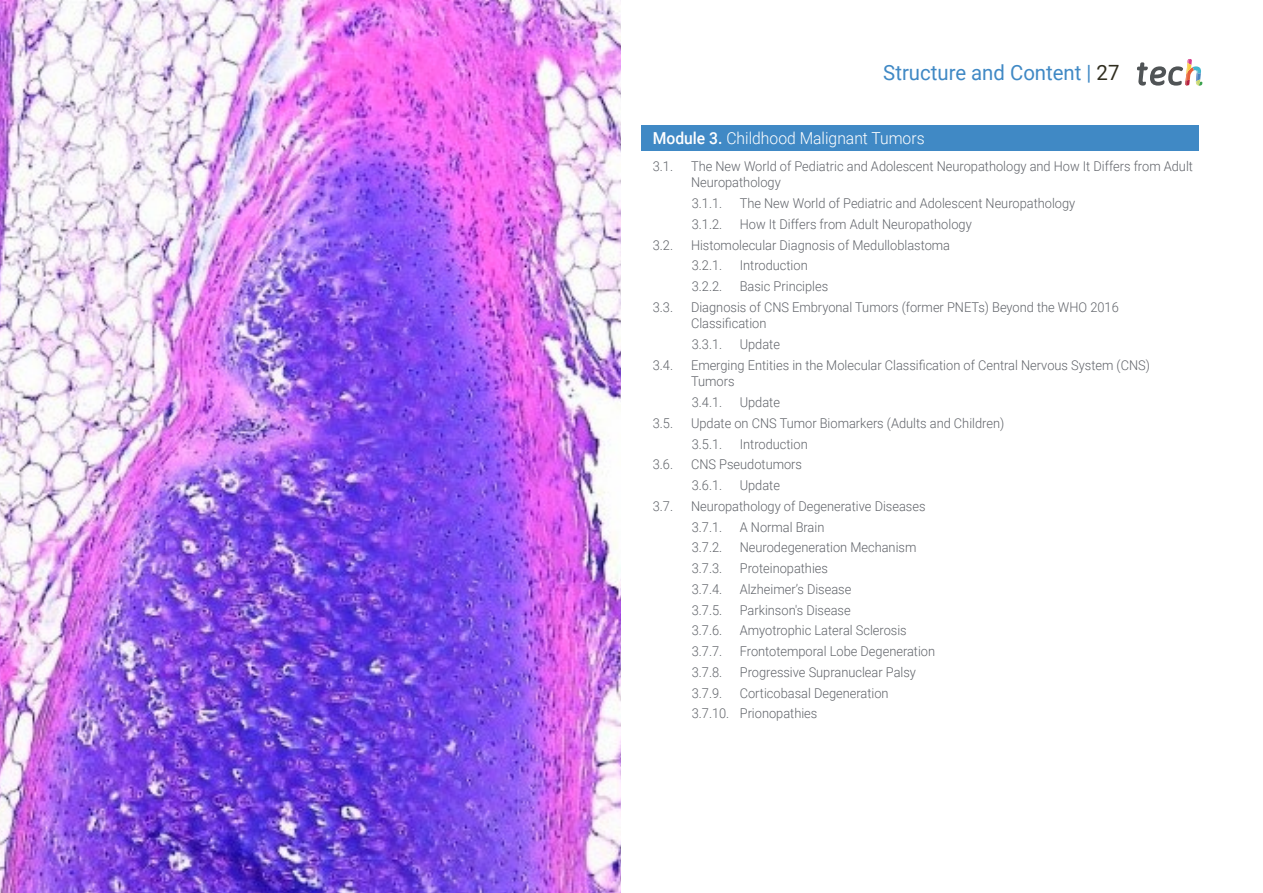
<style>
.page{position:relative;width:1263px;height:893px;background:#fff}
.page>*{position:absolute;margin:0;border:0;box-sizing:border-box;transform-origin:0 0}
.t1{font:21px "Roboto";color:#4089c5}
.t2{font:300 16.5px "Roboto";color:#fff;scale:.95 1}
.t3{font:300 13.5px/20.7px "Roboto";color:#61646a;scale:.95 1}
.s1{color:#312e20}
.s2{font-weight:500}
</style>
<div class="page">
<svg style="left:1137px;top:59px;width:65px;height:27px"></svg>
<div style="left:642px;top:125px;width:557px;height:25px;background:#4089c5"></div>
<img style="left:0;top:0;width:621px;height:893px">
<h1 class="t1" style="left:883px;top:57px;width:238px">Structure and Content | <span class="s1">27</span></h1>
<p class="t2" style="left:653px;top:126px;width:288px"><span class="s2">Module 3.</span> Childhood Malignant Tumors</p>
<p class="t3" style="left:653px;top:155px;width:23px">3.1.</p>
<p class="t3" style="left:691px;top:157px;width:530px;line-height:16.5px">The New World of Pediatric and Adolescent Neuropathology and How It Differs from Adult<br>Neuropathology</p>
<p class="t3" style="left:692px;top:192px;width:34px">3.1.1.</p>
<p class="t3" style="left:740px;top:192px;width:355px">The New World of Pediatric and Adolescent Neuropathology</p>
<p class="t3" style="left:692px;top:213px;width:34px">3.1.2.</p>
<p class="t3" style="left:740px;top:213px;width:246px">How It Differs from Adult Neuropathology</p>
<p class="t3" style="left:653px;top:234px;width:23px">3.2.</p>
<p class="t3" style="left:691px;top:234px;width:274px">Histomolecular Diagnosis of Medulloblastoma<br>3.2.1.</p>
<p class="t3" style="left:740px;top:255px;width:73px">Introduction</p>
<p class="t3" style="left:692px;top:275px;width:34px">3.2.2.</p>
<p class="t3" style="left:740px;top:275px;width:95px">Basic Principles</p>
<p class="t3" style="left:653px;top:296px;width:23px">3.3.</p>
<p class="t3" style="left:691px;top:298px;width:452px;line-height:16.5px">Diagnosis of CNS Embryonal Tumors (former PNETs) Beyond the WHO 2016<br>Classification</p>
<p class="t3" style="left:692px;top:333px;width:34px">3.3.1.</p>
<p class="t3" style="left:740px;top:333px;width:44px">Update</p>
<p class="t3" style="left:653px;top:354px;width:23px">3.4.</p>
<p class="t3" style="left:691px;top:356px;width:484px;line-height:16.5px">Emerging Entities in the Molecular Classification of Central Nervous System (CNS)<br>Tumors</p>
<p class="t3" style="left:692px;top:391px;width:34px">3.4.1.</p>
<p class="t3" style="left:740px;top:391px;width:44px">Update</p>
<p class="t3" style="left:653px;top:412px;width:23px">3.5.</p>
<p class="t3" style="left:691px;top:412px;width:331px">Update on CNS Tumor Biomarkers (Adults and Children)<br>3.5.1.</p>
<p class="t3" style="left:740px;top:433px;width:73px">Introduction</p>
<p class="t3" style="left:653px;top:454px;width:23px">3.6.</p>
<p class="t3" style="left:691px;top:454px;width:118px">CNS Pseudotumors<br>3.6.1.</p>
<p class="t3" style="left:740px;top:474px;width:44px">Update</p>
<p class="t3" style="left:653px;top:495px;width:23px">3.7.</p>
<p class="t3" style="left:691px;top:495px;width:248px">Neuropathology of Degenerative Diseases<br>3.7.1.</p>
<p class="t3" style="left:740px;top:516px;width:91px">A Normal Brain</p>
<p class="t3" style="left:692px;top:537px;width:34px">3.7.2.</p>
<p class="t3" style="left:740px;top:537px;width:187px">Neurodegeneration Mechanism</p>
<p class="t3" style="left:692px;top:557px;width:34px">3.7.3.</p>
<p class="t3" style="left:740px;top:557px;width:94px">Proteinopathies</p>
<p class="t3" style="left:692px;top:578px;width:34px">3.7.4.</p>
<p class="t3" style="left:740px;top:578px;width:119px">Alzheimer’s Disease</p>
<p class="t3" style="left:692px;top:599px;width:34px">3.7.5.</p>
<p class="t3" style="left:740px;top:599px;width:118px">Parkinson's Disease</p>
<p class="t3" style="left:692px;top:620px;width:34px">3.7.6.</p>
<p class="t3" style="left:740px;top:620px;width:177px">Amyotrophic Lateral Sclerosis</p>
<p class="t3" style="left:692px;top:640px;width:34px">3.7.7.</p>
<p class="t3" style="left:740px;top:640px;width:207px">Frontotemporal Lobe Degeneration</p>
<p class="t3" style="left:692px;top:661px;width:34px">3.7.8.</p>
<p class="t3" style="left:740px;top:661px;width:187px">Progressive Supranuclear Palsy</p>
<p class="t3" style="left:692px;top:682px;width:34px">3.7.9.</p>
<p class="t3" style="left:692px;top:682px;width:209px;text-indent:48px">Corticobasal Degeneration<br>3.7.10. Prionopathies</p>
</div>
